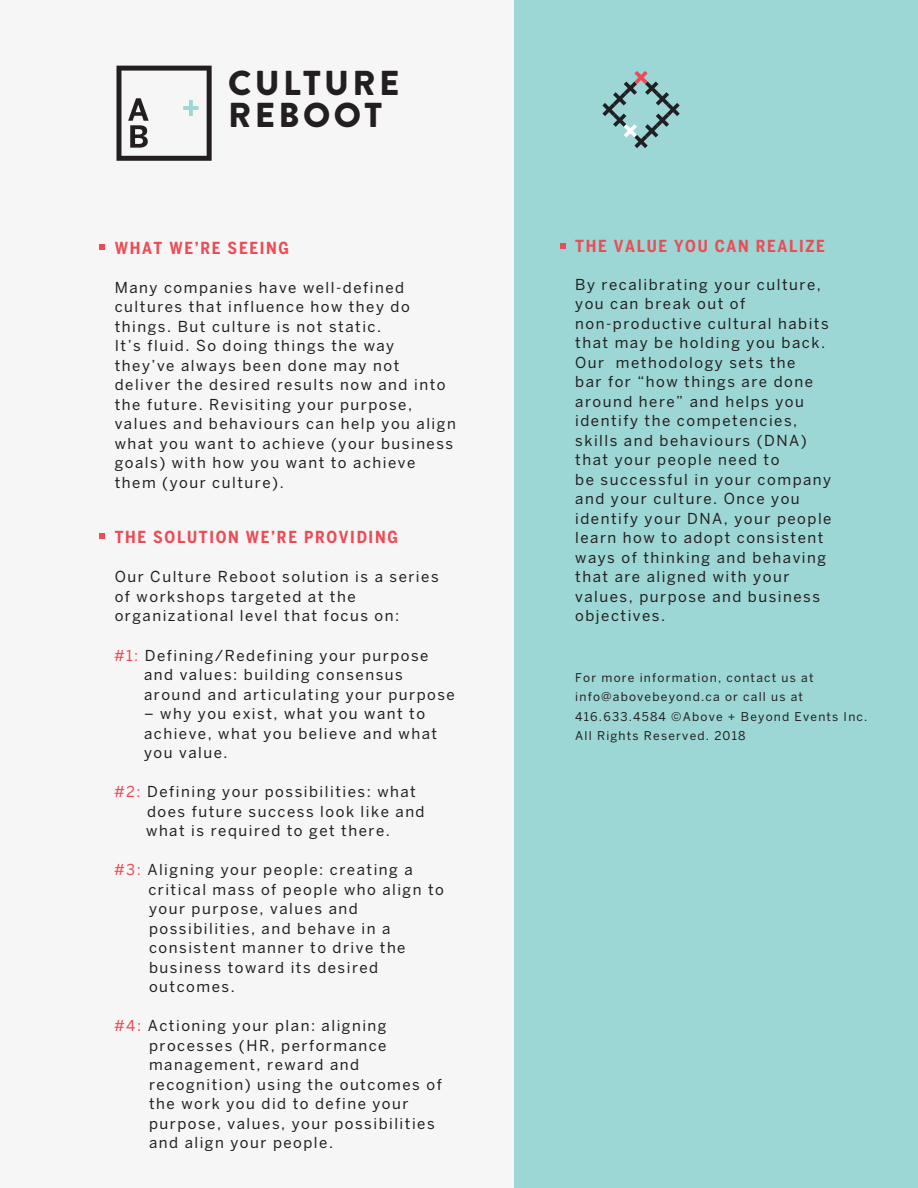
<style>
.page{position:relative;width:918px;height:1188px;background:#f6f6f6}
.page>*{position:absolute;margin:0;border:0;box-sizing:border-box;transform-origin:0 0}
.t1{font:900 34.65px/32.1px "Brandon Grotesque";letter-spacing:.1em;color:#231f20}
.t2{font:700 condensed 16.5px "Benton Sans";letter-spacing:.1em;color:#eb4d57}
.t3{font:15px/19.5px "Benton Sans";letter-spacing:.1em;color:#231f20}
.t4{font:12px/19.5px "Benton Sans";letter-spacing:.1em;color:#231f20}
.s1{color:#ec4a54}
</style>
<div class="page">
<div style="left:515px;top:0;width:403px;height:1188px;background:#9cd7d5"></div>
<svg style="left:99px;top:245px;width:6px;height:5px"></svg>
<svg style="left:561px;top:243px;width:5px;height:6px"></svg>
<svg style="left:99px;top:534px;width:6px;height:5px"></svg>
<svg style="left:117px;top:66px;width:95px;height:95px"></svg>
<svg style="left:602px;top:71px;width:78px;height:77px"></svg>
<h1 class="t1" style="left:228px;top:68px;width:173px">CULTURE<br>REBOOT</h1>
<p class="t2" style="left:115px;top:238px;width:176px">WHAT WE’RE SEEING</p>
<p class="t3" style="left:115px;top:277px;width:343px">Many companies have well-defined cultures that influence how they do things. But culture is not static.<br>It’s fluid. So doing things the way they’ve always been done may not deliver the desired results now and into the future. Revisiting your purpose, values and behaviours can help you align what you want to achieve (your business goals) with how you want to achieve them (your culture).</p>
<p class="t2" style="left:115px;top:528px;width:285px">THE SOLUTION WE’RE PROVIDING</p>
<p class="t3" style="left:115px;top:567px;width:325px">Our Culture Reboot solution is a series of workshops targeted at the organizational level that focus on:</p>
<p class="t3" style="left:144px;top:645px;width:312px;text-indent:-30px"><span class="s1">#1:</span> Defining/Redefining your purpose and values: building consensus around and articulating your purpose</p>
<p class="t3" style="left:144px;top:704px;width:295px">– why you exist, what you want to achieve, what you believe and what you value.</p>
<p class="t3" style="left:146px;top:782px;width:280px;text-indent:-32px"><span class="s1">#2:</span> Defining your possibilities : what does future success look like and what is required to get there.</p>
<p class="t3" style="left:148px;top:860px;width:297px;text-indent:-34px"><span class="s1">#3:</span> Aligning your people : creating a critical mass of people who align to your purpose, values and possibilities, and behave in a consistent manner to drive the business toward its desired outcomes.</p>
<p class="t3" style="left:149px;top:1016px;width:294px;text-indent:-35px"><span class="s1">#4:</span> Actioning your plan : aligning processes (HR, performance management, reward and recognition) using the outcomes of the work you did to define your purpose, values, your possibilities and align your people.</p>
<p class="t2" style="left:575px;top:237px;width:251px">THE VALUE YOU CAN REALIZE</p>
<p class="t3" style="left:575px;top:274px;width:258px">By recalibrating your culture, you can break out of non-productive cultural habits that may be holding you back.<br>Our methodology sets the<br>bar for “how things are done around here” and helps you identify the competencies, skills and behaviours (DNA) that your people need to<br>be successful in your company and your culture. Once you identify your DNA, your people learn how to adopt consistent ways of thinking and behaving that are aligned with your values, purpose and business objectives.</p>
<p class="t4" style="left:575px;top:668px;width:294px">For more information, contact us at info@abovebeyond.ca or call us at 416.633.4584 ©Above + Beyond Events Inc.<br>All Rights Reserved. 2018</p>
</div>
